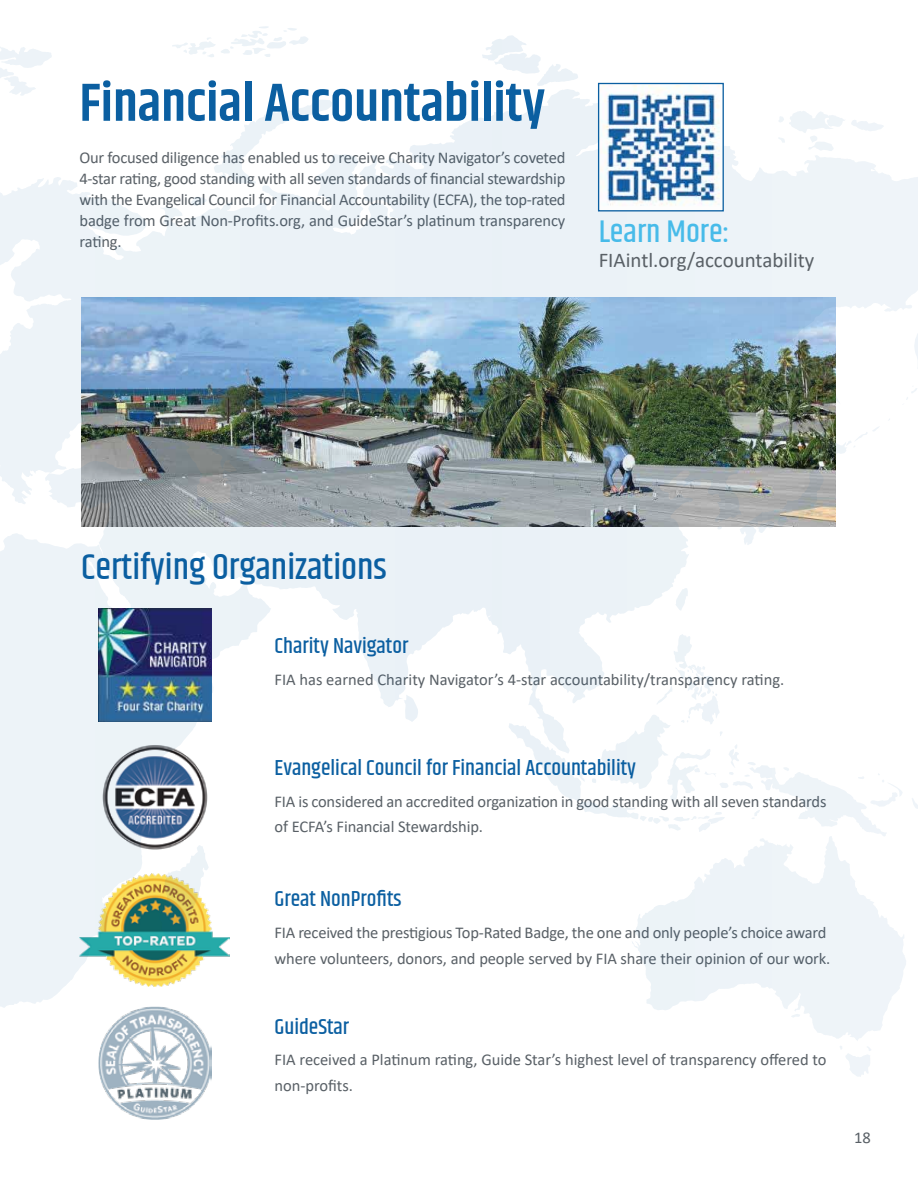
<style>
.page{position:relative;width:918px;height:1188px;background:#fff}
.page>*{position:absolute;margin:0;border:0;box-sizing:border-box;transform-origin:0 0}
.t1{font:600 54px "Khand";color:#0b5fa1}
.t2{font:500 36px "Khand";color:#0b5fa1}
.t3{font:500 31.35px "Khand";color:#47bbe9}
.t4{font:500 21.75px "Khand";color:#0b5fa1}
.t5{font:21px "Calibri";color:#596066}
.t6{font:16.5px/21px "Calibri";letter-spacing:-.01em;color:#596066}
</style>
<div class="page">
<img style="left:98px;top:1008px;width:113px;height:112px">
<svg style="left:654px;top:1008px;width:233px;height:33px"></svg>
<svg style="left:790px;top:1014px;width:11px;height:4px"></svg>
<svg style="left:840px;top:1046px;width:31px;height:31px"></svg>
<svg style="left:0;top:47px;width:52px;height:42px"></svg>
<svg style="left:172px;top:26px;width:136px;height:31px"></svg>
<svg style="left:482px;top:35px;width:96px;height:51px"></svg>
<img style="left:0;top:89px;width:918px;height:919px">
<img style="left:739px;top:354px;width:141px;height:192px">
<svg style="left:674px;top:588px;width:14px;height:23px"></svg>
<svg style="left:403px;top:695px;width:15px;height:28px"></svg>
<svg style="left:717px;top:526px;width:5px;height:3px"></svg>
<svg style="left:508px;top:634px;width:395px;height:203px"></svg>
<img style="left:600px;top:85px;width:122px;height:124px">
<div style="left:598px;top:83px;width:126px;height:128px;border:1px solid #0b5fa1"></div>
<h1 class="t1" style="left:80px;top:67px;width:467px">Financial Accountability</h1>
<p class="t6" style="left:80px;top:147px;width:488px;text-align:justify">Our focused diligence has enabled us to receive Charity Navigator’s coveted 4-star rating, good standing with all seven standards of financial stewardship with the Evangelical Council for Financial Accountability (ECFA), the top-rated badge from Great Non-Profits.org, and GuideStar’s platinum transparency rating.</p>
<h3 class="t3" style="left:599px;top:212px;width:132px">Learn More:</h3>
<p class="t5" style="left:599px;top:245px;width:217px">FIAintl.org/accountability</p>
<h2 class="t2" style="left:81px;top:545px;width:307px">Certifying Organizations</h2>
<h3 class="t4" style="left:275px;top:632px;width:135px">Charity Navigator</h3>
<p class="t6" style="left:275px;top:669px;width:511px">FIA has earned Charity Navigator’s 4-star accountability/transparency rating.</p>
<h3 class="t4" style="left:275px;top:754px;width:363px">Evangelical Council for Financial Accountability</h3>
<p class="t6" style="left:275px;top:788px;width:553px;line-height:25.5px">FIA is considered an accredited organization in good standing with all seven standards of ECFA’s Financial Stewardship.</p>
<h3 class="t4" style="left:275px;top:886px;width:129px">Great NonProfits</h3>
<p class="t6" style="left:275px;top:919px;width:557px;line-height:25.5px">FIA received the prestigious Top-Rated Badge, the one and only people’s choice award where volunteers, donors, and people served by FIA share their opinion of our work.</p>
<h3 class="t4" style="left:275px;top:1013px;width:76px">GuideStar</h3>
<p class="t6" style="left:275px;top:1047px;width:553px;line-height:25.5px">FIA received a Platinum rating, Guide Star’s highest level of transparency offered to non-profits.</p>
<p class="t6" style="left:854px;top:1127px;width:18px">18</p>
</div>
